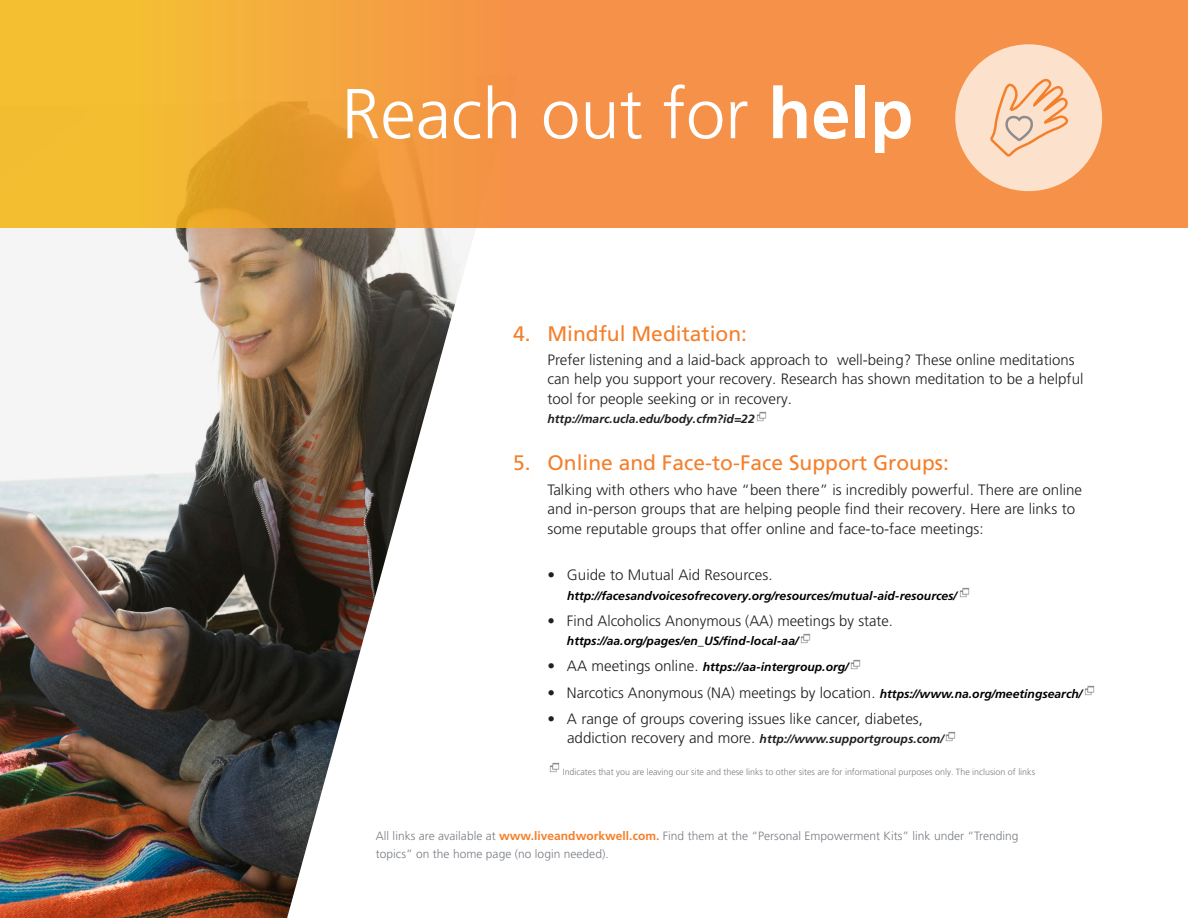
<style>
.page{position:relative;width:1188px;height:918px;background:#fff}
.page>*{position:absolute;margin:0;border:0;box-sizing:border-box;transform-origin:0 0}
.t1{font:300 70.5px "Frutiger LT Pro";color:#fff}
.t2{font:21px "Frutiger LT Pro";color:#f47f2a}
.t3{font:300 15px/19.4px "Frutiger LT Pro";color:#231f20}
.t4{font:italic 700 12px "Frutiger LT Pro";color:#000}
.Paragraph_Style2{font:300 12px/18px "Frutiger LT Pro";letter-spacing:.005em;color:#787d83}
.t5{font:italic 700 12px "Frutiger LT Pro";color:#231f20}
.t6{font:300 9px "Frutiger LT Pro";color:#787d83}
.s1{font-weight:700}
.s2{font-weight:300;font-style:normal;font-size:15px;color:#231f20}
.s3{font-weight:700;font-style:italic;font-size:12px;color:#000}
.s4{font-weight:300;font-style:normal;font-size:15px}
.s5{font-weight:700;color:#f47f2a}
</style>
<div class="page">
<img style="left:0;top:228px;width:462px;height:690px">
<svg style="left:0;top:0;width:1188px;height:228px;background:#f39c40"></svg>
<img style="left:756px;top:411px;width:11px;height:11px">
<img style="left:959px;top:587px;width:11px;height:11px">
<img style="left:800px;top:633px;width:11px;height:11px">
<img style="left:850px;top:659px;width:11px;height:11px">
<img style="left:1084px;top:685px;width:11px;height:11px">
<img style="left:945px;top:731px;width:11px;height:11px">
<img style="left:549px;top:762px;width:11px;height:11px">
<div style="left:955px;top:44px;width:147px;height:147px;background:#fce1cd;border-radius:50%"></div>
<svg style="left:990px;top:78px;width:78px;height:79px"></svg>
<p class="t1" style="left:341px;top:73px;width:573px">Reach out for <span class="s1">help</span></p>
<p class="t2" style="left:513px;top:321px;width:236px">4. Mindful Meditation:</p>
<p class="t3" style="left:548px;top:350px;width:537px">Prefer listening and a laid-back approach to well-being? These online meditations can help you support your recovery. Research has shown meditation to be a helpful tool for people seeking or in recovery.</p>
<p class="t5" style="left:548px;top:412px;width:209px">http://marc.ucla.edu/body.cfm?id=22</p>
<p class="t2" style="left:513px;top:450px;width:437px">5. Online and Face-to-Face Support Groups:</p>
<p class="t3" style="left:548px;top:480px;width:536px">Talking with others who have “been there” is incredibly powerful. There are online and in-person groups that are helping people find their recovery. Here are links to some reputable groups that offer online and face-to-face meetings:</p>
<p class="t3" style="left:547px;top:565px;width:227px">• Guide to Mutual Aid Resources.</p>
<p class="t4" style="left:567px;top:588px;width:392px">http://facesandvoicesofrecovery.org/resources/mutual-aid-resources/</p>
<p class="t3" style="left:547px;top:611px;width:347px">• Find Alcoholics Anonymous (AA) meetings by state.</p>
<p class="t4" style="left:567px;top:634px;width:233px">https://aa.org/pages/en_US/find-local-aa/</p>
<p class="t4" style="left:547px;top:660px;width:303px"><span class="s2">• AA meetings online.</span> https://aa-intergroup.org/</p>
<p class="t3" style="left:547px;top:683px;width:536px">• Narcotics Anonymous (NA) meetings by location. <span class="s3">https://www.na.org/meetingsearch/</span></p>
<p class="t3" style="left:547px;top:709px;width:377px">• A range of groups covering issues like cancer, diabetes,</p>
<p class="t5" style="left:567px;top:732px;width:378px"><span class="s4">addiction recovery and more.</span> http://www.supportgroups.com/</p>
<p class="t6" style="left:563px;top:766px;width:474px">Indicates that you are leaving our site and these links to other sites are for informational purposes only. The inclusion of links</p>
<p class="Paragraph_Style2" style="left:376px;top:826px;width:644px">All links are available at <span class="s5">www.liveandworkwell.com.</span> Find them at the “Personal Empowerment Kits” link under “Trending topics” on the home page (no login needed).</p>
</div>
